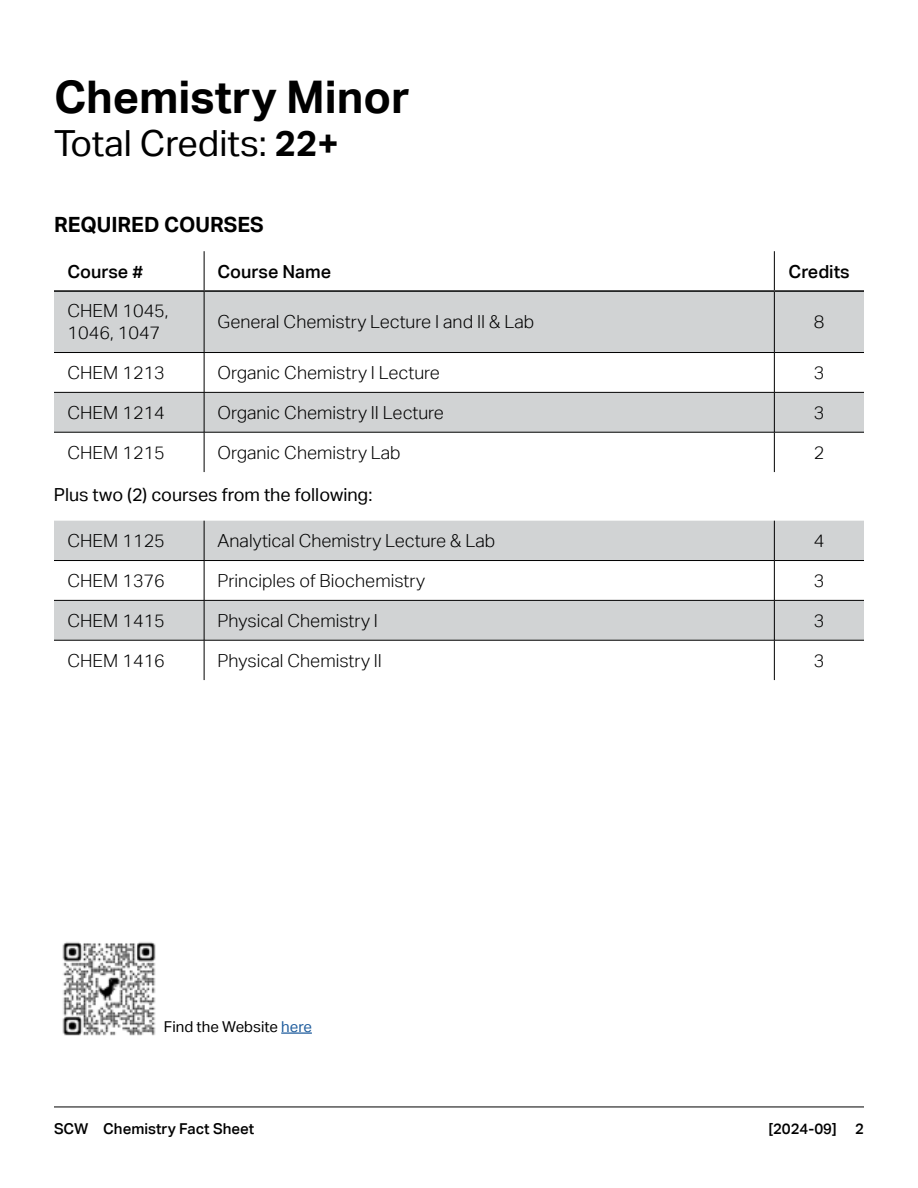
<style>
.page{position:relative;width:918px;height:1188px;background:#fff}
.page>*{position:absolute;margin:0;border:0;box-sizing:border-box;transform-origin:0 0}
.t1{font:700 45px "Aktiv Grotesk";color:#000}
.t2{font:36px "Aktiv Grotesk";color:#000}
.t3{font:700 21px "Aktiv Grotesk";color:#000}
.t4{font:300 18px/21.6px "Aktiv Grotesk";color:#000}
.t5{font:18px "Aktiv Grotesk";color:#000}
.t6{font:500 18px "Aktiv Grotesk";color:#000}
.t7{font:500 15px "Aktiv Grotesk";color:#000}
.t8{font:15px "Aktiv Grotesk";color:#000}
.s1{font-weight:700}
.s2{color:#215e9e}
</style>
<div class="page">
<img style="left:62px;top:942px;width:94px;height:94px">
<hr style="left:281px;top:1032px;width:31px;height:2px;background:#215e9e">
<hr style="left:54px;top:1107px;width:810px;height:1px;background:#000">
<svg style="left:54px;top:292px;width:810px;height:140px;fill:#d1d3d4"></svg>
<hr style="left:204px;top:251px;width:1px;height:39px;background:#000">
<hr style="left:774px;top:251px;width:1px;height:39px;background:#000">
<hr style="left:204px;top:292px;width:1px;height:60px;background:#000">
<hr style="left:774px;top:292px;width:1px;height:60px;background:#000">
<hr style="left:54px;top:352px;width:150px;height:1px;background:#000">
<hr style="left:204px;top:352px;width:570px;height:1px;background:#000">
<hr style="left:204px;top:353px;width:1px;height:39px;background:#000">
<hr style="left:774px;top:352px;width:90px;height:1px;background:#000">
<hr style="left:774px;top:353px;width:1px;height:39px;background:#000">
<hr style="left:54px;top:392px;width:150px;height:1px;background:#000">
<hr style="left:204px;top:392px;width:570px;height:1px;background:#000">
<hr style="left:204px;top:393px;width:1px;height:39px;background:#000">
<hr style="left:774px;top:392px;width:90px;height:1px;background:#000">
<hr style="left:774px;top:393px;width:1px;height:39px;background:#000">
<hr style="left:54px;top:432px;width:150px;height:1px;background:#000">
<hr style="left:204px;top:432px;width:570px;height:1px;background:#000">
<hr style="left:204px;top:432px;width:1px;height:40px;background:#000">
<hr style="left:774px;top:432px;width:90px;height:1px;background:#000">
<hr style="left:774px;top:432px;width:1px;height:40px;background:#000">
<hr style="left:54px;top:290px;width:150px;height:2px;background:#000">
<hr style="left:204px;top:290px;width:570px;height:2px;background:#000">
<hr style="left:774px;top:290px;width:90px;height:2px;background:#000">
<svg style="left:54px;top:521px;width:810px;height:119px;fill:#d1d3d4"></svg>
<hr style="left:204px;top:521px;width:1px;height:39px;background:#000">
<hr style="left:774px;top:521px;width:1px;height:39px;background:#000">
<hr style="left:54px;top:560px;width:150px;height:1px;background:#000">
<hr style="left:204px;top:560px;width:570px;height:1px;background:#000">
<hr style="left:204px;top:561px;width:1px;height:39px;background:#000">
<hr style="left:774px;top:560px;width:90px;height:1px;background:#000">
<hr style="left:774px;top:561px;width:1px;height:39px;background:#000">
<hr style="left:54px;top:600px;width:150px;height:1px;background:#000">
<hr style="left:204px;top:600px;width:570px;height:1px;background:#000">
<hr style="left:204px;top:601px;width:1px;height:39px;background:#000">
<hr style="left:774px;top:600px;width:90px;height:1px;background:#000">
<hr style="left:774px;top:601px;width:1px;height:39px;background:#000">
<hr style="left:54px;top:640px;width:150px;height:1px;background:#000">
<hr style="left:204px;top:640px;width:570px;height:1px;background:#000">
<hr style="left:204px;top:640px;width:1px;height:40px;background:#000">
<hr style="left:774px;top:640px;width:90px;height:1px;background:#000">
<hr style="left:774px;top:640px;width:1px;height:40px;background:#000">
<h1 class="t1" style="left:54px;top:69px;width:357px">Chemistry Minor</h1>
<h2 class="t2" style="left:54px;top:122px;width:286px">Total Credits: <span class="s1">22+</span></h2>
<p class="t3" style="left:54px;top:211px;width:211px">REQUIRED COURSES</p>
<p class="t6" style="left:68px;top:260px;width:77px">Course #</p>
<p class="t6" style="left:218px;top:260px;width:115px">Course Name</p>
<p class="t6" style="left:789px;top:260px;width:63px">Credits</p>
<p class="t4" style="left:67px;top:300px;width:103px">CHEM 1045,<br>1046, 1047</p>
<p class="t4" style="left:218px;top:311px;width:318px">General Chemistry Lecture I and II &amp; Lab</p>
<p class="t4" style="left:814px;top:311px;width:12px">8</p>
<p class="t4" style="left:67px;top:362px;width:99px">CHEM 1213</p>
<p class="t4" style="left:218px;top:362px;width:224px">Organic Chemistry I Lecture</p>
<p class="t4" style="left:814px;top:362px;width:12px">3</p>
<p class="t4" style="left:67px;top:402px;width:99px">CHEM 1214</p>
<p class="t4" style="left:218px;top:402px;width:228px">Organic Chemistry II Lecture</p>
<p class="t4" style="left:814px;top:402px;width:12px">3</p>
<p class="t4" style="left:67px;top:441px;width:99px">CHEM 1215</p>
<p class="t4" style="left:218px;top:441px;width:185px">Organic Chemistry Lab</p>
<p class="t4" style="left:814px;top:441px;width:12px">2</p>
<p class="t5" style="left:54px;top:484px;width:320px">Plus two (2) courses from the following:</p>
<p class="t4" style="left:68px;top:530px;width:99px">CHEM 1125</p>
<p class="t4" style="left:218px;top:530px;width:279px">Analytical Chemistry Lecture &amp; Lab</p>
<p class="t4" style="left:814px;top:530px;width:12px">4</p>
<p class="t4" style="left:68px;top:570px;width:99px">CHEM 1376</p>
<p class="t4" style="left:218px;top:570px;width:209px">Principles of Biochemistry</p>
<p class="t4" style="left:814px;top:570px;width:12px">3</p>
<p class="t4" style="left:68px;top:610px;width:99px">CHEM 1415</p>
<p class="t4" style="left:218px;top:610px;width:162px">Physical Chemistry I</p>
<p class="t4" style="left:814px;top:610px;width:12px">3</p>
<p class="t4" style="left:68px;top:649px;width:99px">CHEM 1416</p>
<p class="t4" style="left:218px;top:649px;width:166px">Physical Chemistry II</p>
<p class="t4" style="left:814px;top:649px;width:12px">3</p>
<p class="t8" style="left:164px;top:1018px;width:149px">Find the Website <span class="s2">here</span></p>
<p class="t7" style="left:54px;top:1120px;width:202px">SCW Chemistry Fact Sheet</p>
<p class="t7" style="left:768px;top:1120px;width:97px">[2024-09] 2</p>
</div>
